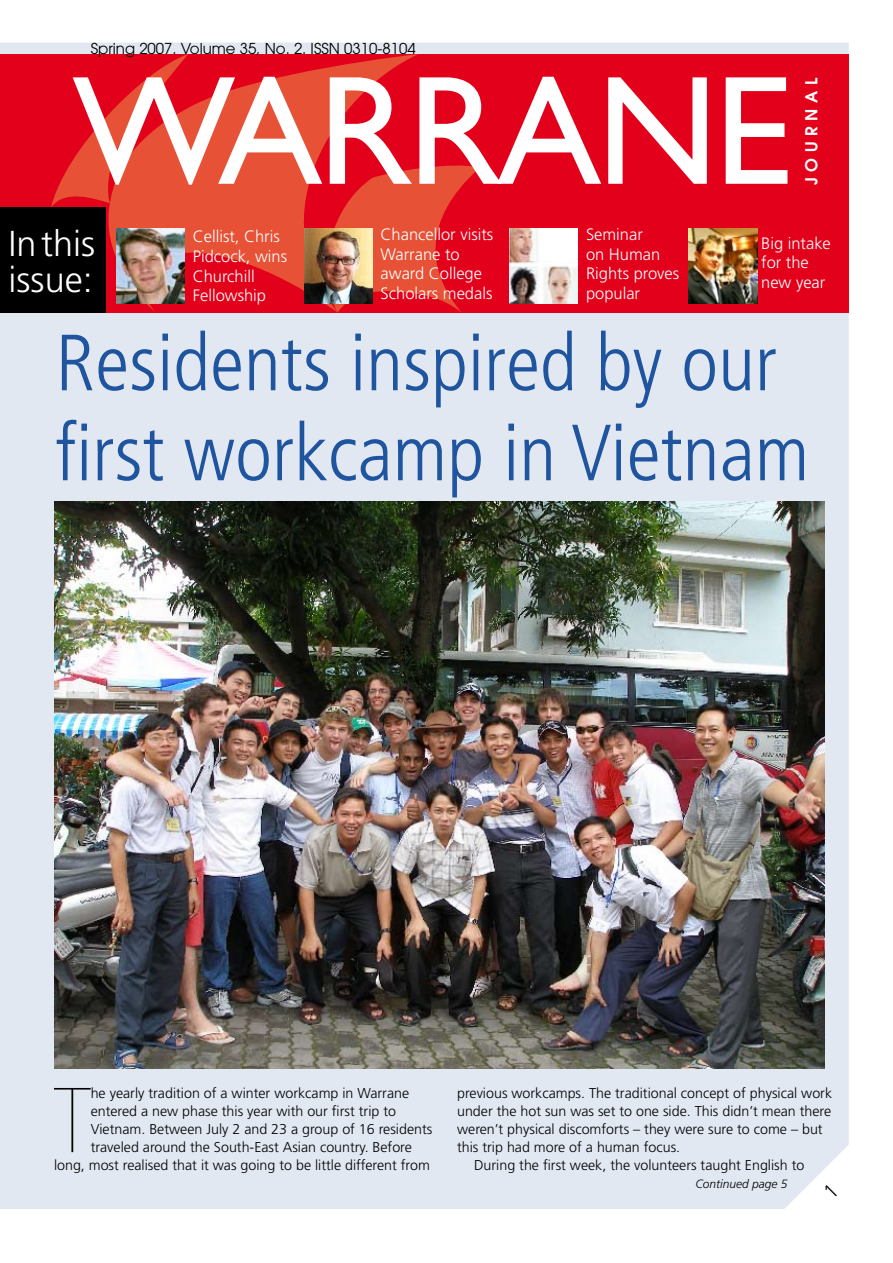
<style>
.page{position:relative;width:893px;height:1263px;background:#fff}
.page>*{position:absolute;margin:0;border:0;box-sizing:border-box;transform-origin:0 0}
.t1{font:156px "Gill Sans";letter-spacing:-.03em;color:#fff}
.t2{font:900 condensed 89.85px "Helvetica Neue";color:#000}
.t3{font:300 condensed 79.5px/90px "Frutiger";color:#1f549e}
.t4{font:300 36px/36px "Frutiger";color:#fff}
.t5{font:300 16.5px/19.8px "Frutiger";color:#fff}
.t6{font:600 16.5px "Avant Garde";letter-spacing:.335em;color:#fff}
.t7{font:15px "Avant Garde";color:#000}
.t8{font:300 14.25px "Frutiger";color:#000}
.t9{font:italic 300 12px "Frutiger";color:#000}
</style>
<div class="page">
<div style="left:0;top:43px;width:849px;height:1166px;background:#e2e8f2"></div>
<div style="left:0;top:54px;width:849px;height:259px;background:#e2001a"></div>
<svg style="left:105px;top:54px;width:313px;height:259px;fill:#e75236"></svg>
<svg style="left:315px;top:161px;width:165px;height:152px"></svg>
<svg style="left:51px;top:54px;width:137px;height:153px"></svg>
<div style="left:0;top:207px;width:105px;height:106px;background:#000"></div>
<img style="left:54px;top:502px;width:771px;height:566px">
<img style="left:116px;top:228px;width:68px;height:76px">
<img style="left:305px;top:228px;width:68px;height:76px">
<img style="left:509px;top:228px;width:68px;height:75px">
<img style="left:689px;top:228px;width:68px;height:76px">
<svg style="left:784px;top:1144px;width:65px;height:65px"></svg>
<p class="t7" style="left:91px;top:39px;width:326px">Spring 2007. Volume 35, No. 2. ISSN 0310-8104</p>
<h1 class="t1" style="left:73px;top:42px;width:721px">WARRANE</h1>
<p class="t6" style="left:800px;top:185px;width:108px;rotate:-90deg">JOURNAL</p>
<h3 class="t4" style="left:9px;top:226px;width:88px">In this issue:</h3>
<p class="t5" style="left:381px;top:224px;width:114px">Chancellor visits<br>Warrane to award College<br>Scholars medals</p>
<p class="t5" style="left:193px;top:227px;width:96px">Cellist, Chris<br>Pidcock, wins<br>Churchill<br>Fellowship</p>
<p class="t5" style="left:586px;top:224px;width:95px">Seminar<br>on Human<br>Rights proves popular</p>
<p class="t5" style="left:761px;top:233px;width:71px">Big intake for the new year</p>
<h3 class="t3" style="left:56px;top:319px;width:755px">Residents inspired by our first workcamp in Vietnam</h3>
<h2 class="t2" style="left:54px;top:1071px;width:38px">T</h2>
<p class="t8" style="left:91px;top:1085px;width:320px">he yearly tradition of a winter workcamp in Warrane</p>
<p class="t8" style="left:91px;top:1103px;width:307px">entered a new phase this year with our first trip to</p>
<p class="t8" style="left:91px;top:1121px;width:343px">Vietnam. Between July 2 and 23 a group of 16 residents</p>
<p class="t8" style="left:91px;top:1139px;width:323px">traveled around the South-East Asian country. Before</p>
<p class="t8" style="left:54px;top:1157px;width:377px">long, most realised that it was going to be little different from</p>
<p class="t8" style="left:457px;top:1085px;width:377px">previous workcamps. The traditional concept of physical work</p>
<p class="t8" style="left:457px;top:1103px;width:376px">under the hot sun was set to one side. This didn’t mean there</p>
<p class="t8" style="left:457px;top:1121px;width:367px">weren’t physical discomforts – they were sure to come – but</p>
<p class="t8" style="left:457px;top:1139px;width:225px">this trip had more of a human focus.</p>
<p class="t8" style="left:474px;top:1157px;width:332px">During the first week, the volunteers taught English to</p>
<p class="t9" style="left:695px;top:1177px;width:94px">Continued page 5</p>
</div>
